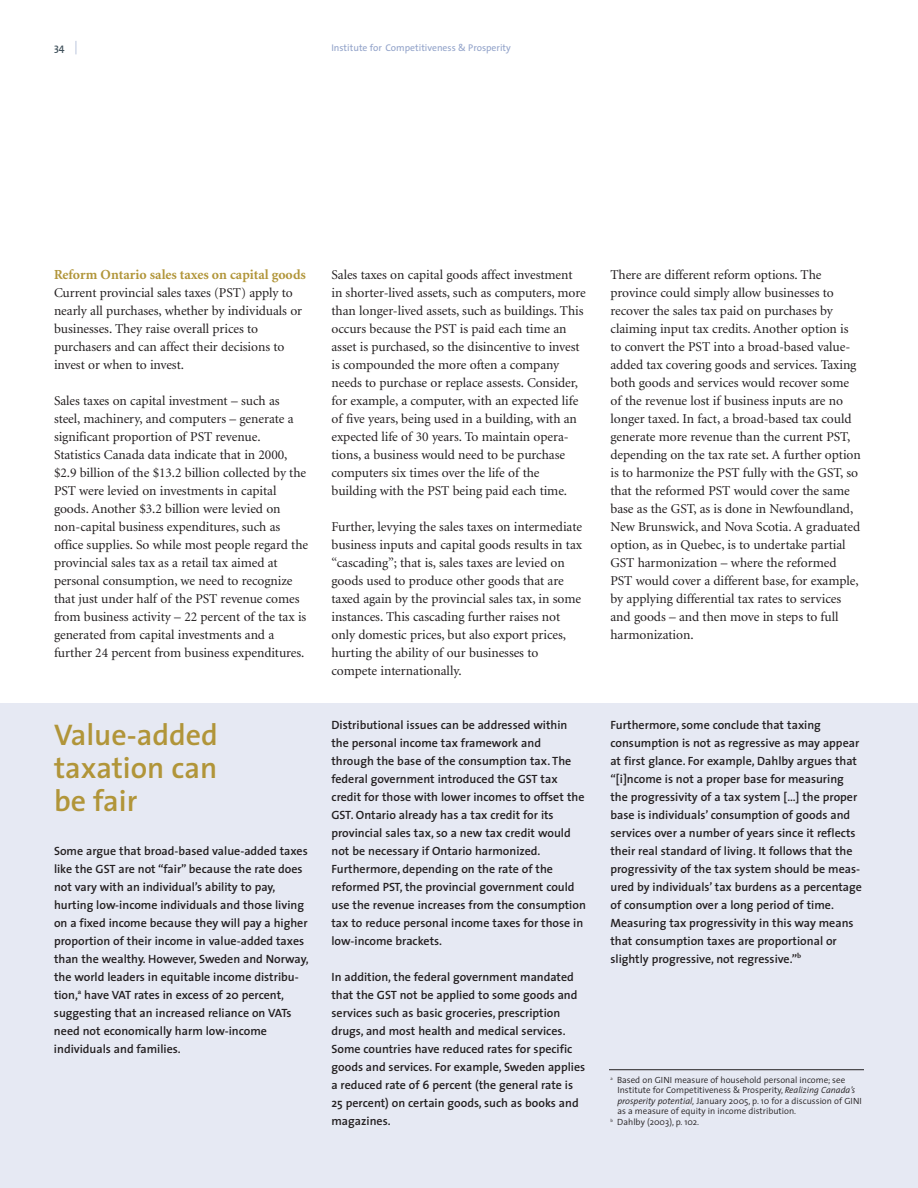
<style>
.page{position:relative;width:918px;height:1188px;background:#fff}
.page>*{position:absolute;margin:0;border:0;box-sizing:border-box;transform-origin:0 0}
.t1{font:600 30px/33px "The Sans";color:#b19539;text-align:justify}
.t2{font:700 13.8px "Minion";color:#b19539}
.t3{font:13.5px/18px "Minion";letter-spacing:-.005em;color:#231f20}
.t4{font:600 12px/18px "The Sans";color:#231f20}
.t5{font:600 10.5px "The Sans";color:#41525c}
.t6{font:9.75px "The Sans";color:#91a2c9}
.t7{font:300 9px "The Sans";color:#231f20}
.s1{font-weight:200;font-size:13.5px;color:#91a2c9}
.s2{font-style:italic}
</style>
<div class="page">
<div style="left:0;top:703px;width:918px;height:485px;background:#e6e9f3"></div>
<hr style="left:609px;top:1069px;width:255px;height:1px;background:#231f20">
<p class="t5" style="left:54px;top:43px;width:26px">34 <span class="s1">|</span></p>
<p class="t6" style="left:331px;top:43px;width:181px">Institute for Competitiveness &amp; Prosperity</p>
<p class="t2" style="left:54px;top:269px;width:253px">Reform Ontario sales taxes on capital goods</p>
<p class="t3" style="left:54px;top:285px;width:250px">Current provincial sales taxes (PST) apply to nearly all purchases, whether by individuals or businesses. They raise overall prices to purchasers and can affect their decisions to invest or when to invest.</p>
<p class="t3" style="left:54px;top:393px;width:256px">Sales taxes on capital investment – such as steel, machinery, and computers – generate a significant proportion of PST revenue.<br>Statistics Canada data indicate that in 2000, $2.9 billion of the $13.2 billion collected by the PST were levied on investments in capital goods. Another $3.2 billion were levied on non-capital business expenditures, such as office supplies. So while most people regard the provincial sales tax as a retail tax aimed at personal consumption, we need to recognize that just under half of the PST revenue comes from business activity – 22 percent of the tax is generated from capital investments and a further 24 percent from business expenditures.</p>
<h1 class="t1" style="left:54px;top:721px;width:165px">Value-added taxation can be fair</h1>
<p class="t4" style="left:54px;top:843px;width:256px">Some argue that broad-based value-added taxes like the GST are not “fair” because the rate does not vary with an individual’s ability to pay, hurting low-income individuals and those living on a fixed income because they will pay a higher proportion of their income in value-added taxes than the wealthy. However, Sweden and Norway, the world leaders in equitable income distribu&shy;tion,<sup>a</sup> have VAT rates in excess of 20 percent, suggesting that an increased reliance on VATs need not economically harm low-income individuals and families.</p>
<p class="t3" style="left:332px;top:267px;width:256px">Sales taxes on capital goods affect investment in shorter-lived assets, such as computers, more than longer-lived assets, such as buildings. This occurs because the PST is paid each time an asset is purchased, so the disincentive to invest is compounded the more often a company needs to purchase or replace assests. Consider, for example, a computer, with an expected life of five years, being used in a building, with an expected life of 30 years. To maintain opera&shy;tions, a business would need to be purchase computers six times over the life of the building with the PST being paid each time.</p>
<p class="t3" style="left:332px;top:519px;width:252px">Further, levying the sales taxes on intermediate business inputs and capital goods results in tax “cascading”; that is, sales taxes are levied on goods used to produce other goods that are taxed again by the provincial sales tax, in some instances. This cascading further raises not only domestic prices, but also export prices, hurting the ability of our businesses to compete internationally.</p>
<p class="t4" style="left:332px;top:717px;width:256px">Distributional issues can be addressed within the personal income tax framework and through the base of the consumption tax. The federal government introduced the GST tax credit for those with lower incomes to offset the GST. Ontario already has a tax credit for its provincial sales tax, so a new tax credit would not be necessary if Ontario harmonized.<br>Furthermore, depending on the rate of the reformed PST, the provincial government could use the revenue increases from the consumption tax to reduce personal income taxes for those in low-income brackets.</p>
<p class="t4" style="left:332px;top:969px;width:255px">In addition, the federal government mandated that the GST not be applied to some goods and services such as basic groceries, prescription drugs, and most health and medical services.<br>Some countries have reduced rates for specific goods and services. For example, Sweden applies a reduced rate of 6 percent (the general rate is 25 percent) on certain goods, such as books and magazines.</p>
<p class="t3" style="left:610px;top:267px;width:252px">There are different reform options. The province could simply allow businesses to recover the sales tax paid on purchases by claiming input tax credits. Another option is to convert the PST into a broad-based value&shy;added tax covering goods and services. Taxing both goods and services would recover some of the revenue lost if business inputs are no longer taxed. In fact, a broad-based tax could generate more revenue than the current PST, depending on the tax rate set. A further option is to harmonize the PST fully with the GST, so that the reformed PST would cover the same base as the GST, as is done in Newfoundland, New Brunswick, and Nova Scotia. A graduated option, as in Quebec, is to undertake partial GST harmonization – where the reformed PST would cover a different base, for example, by applying differential tax rates to services and goods – and then move in steps to full harmonization.</p>
<p class="t4" style="left:610px;top:717px;width:253px">Furthermore, some conclude that taxing consumption is not as regressive as may appear at first glance. For example, Dahlby argues that “[i]ncome is not a proper base for measuring the progressivity of a tax system […] the proper base is individuals’ consumption of goods and services over a number of years since it reflects their real standard of living. It follows that the progressivity of the tax system should be meas&shy;ured by individuals’ tax burdens as a percentage of consumption over a long period of time.<br>Measuring tax progressivity in this way means that consumption taxes are proportional or slightly progressive, not regressive.”<sup>b</sup></p>
<p class="t7" style="left:610px;top:1076px;width:236px"><sup>a</sup> Based on GINI measure of household personal income; see</p>
<p class="t7" style="left:617px;top:1087px;width:239px">Institute for Competitiveness &amp; Prosperity, <span class="s2">Realizing Canada’s</span></p>
<p class="t7" style="left:617px;top:1097px;width:246px"><span class="s2">prosperity potential,</span> January 2005, p. 10 for a discussion of GINI</p>
<p class="t7" style="left:617px;top:1108px;width:180px">as a measure of equity in income distribution.</p>
<p class="t7" style="left:610px;top:1118px;width:90px"><sup>b</sup> Dahlby (2003), p. 102.</p>
</div>
